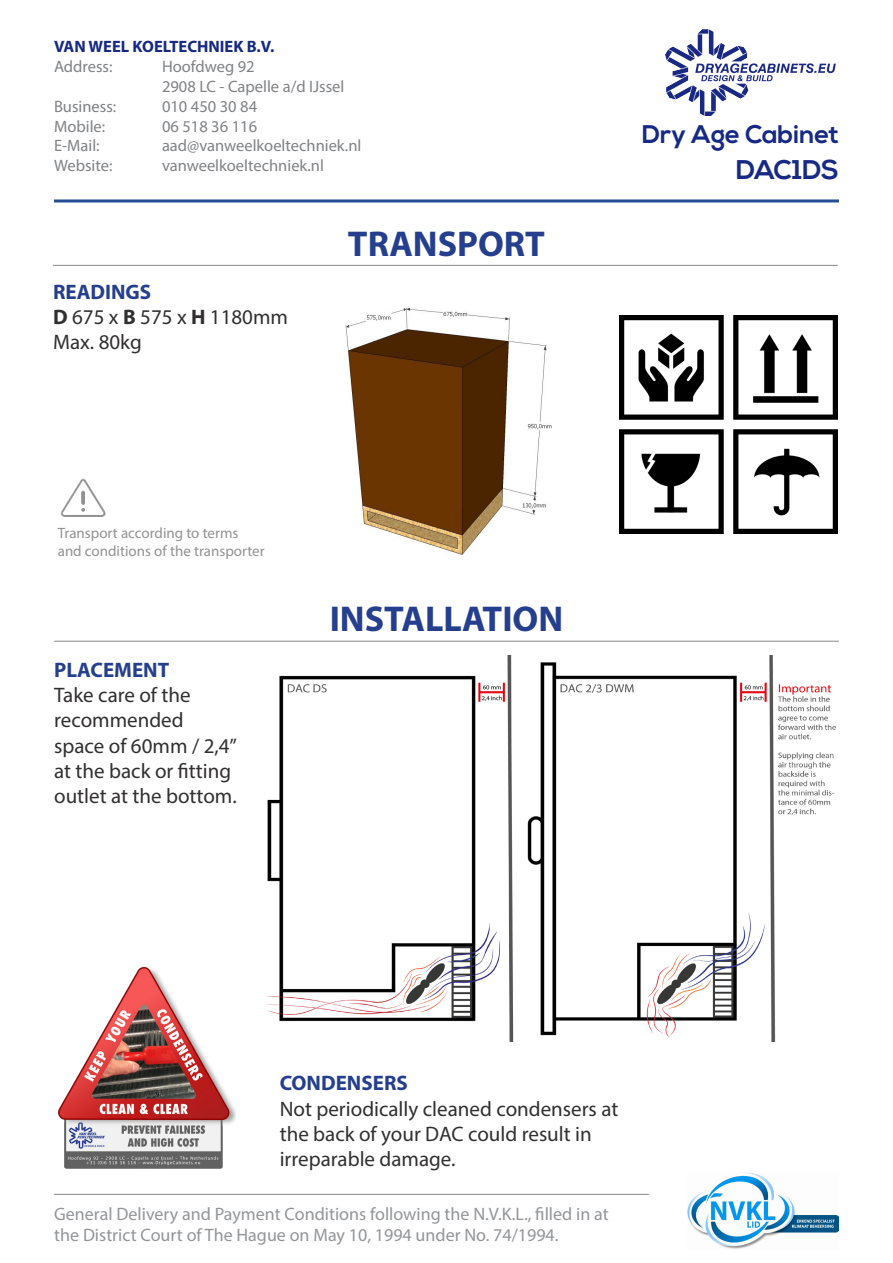
<style>
.page{position:relative;width:893px;height:1263px;background:#fff}
.page>*{position:absolute;margin:0;border:0;box-sizing:border-box;transform-origin:0 0}
.t1{font:700 36px "Myriad Pro";color:#253f8e}
.t2{font:700 27px "Nexa";letter-spacing:-.01em;color:#162985}
.t3{font:700 25.5px "Nexa";color:#162985}
.t4{font:21px/25.2px "Myriad Pro";color:#312f30}
.t5{font:700 21px "Myriad Pro";color:#253f8e}
.t6{font:18px "Myriad Pro";color:#939598}
.t7{font:16.5px "Myriad Pro";color:#808285}
.t8{font:700 16.5px "Myriad Pro";color:#172983}
.t9{font:15px "Myriad Pro";color:#929292}
.s1{font-weight:700}
</style>
<div class="page">
<img style="left:665px;top:29px;width:171px;height:87px">
<hr style="left:54px;top:199px;width:785px;height:3px;background:#244d93">
<hr style="left:53px;top:265px;width:785px;height:1px;background:#939598">
<hr style="left:54px;top:641px;width:785px;height:1px;background:#939598">
<img style="left:688px;top:1172px;width:151px;height:77px">
<hr style="left:54px;top:1194px;width:595px;height:1px;background:#939598">
<img style="left:345px;top:307px;width:207px;height:248px">
<img style="left:268px;top:655px;width:568px;height:387px">
<img style="left:59px;top:967px;width:176px;height:201px">
<img style="left:620px;top:315px;width:218px;height:218px">
<img style="left:60px;top:478px;width:46px;height:39px">
<p class="t8" style="left:54px;top:36px;width:222px">VAN WEEL KOELTECHNIEK B.V.</p>
<p class="t7" style="left:54px;top:56px;width:60px">Address:</p>
<p class="t7" style="left:162px;top:56px;width:94px">Hoofdweg 92</p>
<p class="t7" style="left:162px;top:76px;width:184px">2908 LC - Capelle a/d IJssel</p>
<p class="t7" style="left:54px;top:96px;width:64px">Business:</p>
<p class="t7" style="left:162px;top:96px;width:97px">010 450 30 84</p>
<p class="t7" style="left:54px;top:116px;width:53px">Mobile:</p>
<p class="t7" style="left:162px;top:116px;width:97px">06 518 36 116</p>
<p class="t7" style="left:54px;top:136px;width:47px">E-Mail:</p>
<p class="t7" style="left:162px;top:136px;width:201px">aad@vanweelkoeltechniek.nl</p>
<p class="t7" style="left:54px;top:155px;width:60px">Website:</p>
<p class="t7" style="left:162px;top:155px;width:164px">vanweelkoeltechniek.nl</p>
<p class="t5" style="left:53px;top:278px;width:100px">READINGS</p>
<p class="t4" style="left:53px;top:304px;width:236px"><span class="s1">D</span> 675 x <span class="s1">B</span> 575 x <span class="s1">H</span> 1180mm</p>
<p class="t4" style="left:53px;top:329px;width:90px">Max. 80kg</p>
<p class="t1" style="left:348px;top:220px;width:199px">TRANSPORT</p>
<p class="t9" style="left:58px;top:523px;width:182px">Transport according to terms</p>
<p class="t9" style="left:58px;top:541px;width:208px">and conditions of the transporter</p>
<p class="t5" style="left:54px;top:656px;width:116px">PLACEMENT</p>
<p class="t4" style="left:54px;top:682px;width:138px">Take care of the</p>
<p class="t4" style="left:54px;top:707px;width:184px">recommended space of 60mm / 2,4”</p>
<p class="t4" style="left:54px;top:758px;width:184px">at the back or fitting outlet at the bottom.</p>
<p class="t1" style="left:330px;top:596px;width:235px">INSTALLATION</p>
<p class="t3" style="left:642px;top:119px;width:198px">Dry Age Cabinet</p>
<p class="t2" style="left:736px;top:154px;width:104px">DAC1DS</p>
<p class="t5" style="left:280px;top:1070px;width:130px">CONDENSERS</p>
<p class="t4" style="left:280px;top:1096px;width:340px">Not periodically cleaned condensers at the back of your DAC could result in</p>
<p class="t4" style="left:280px;top:1146px;width:177px">irreparable damage.</p>
<p class="t6" style="left:54px;top:1203px;width:556px">General Delivery and Payment Conditions following the N.V.K.L., filled in at</p>
<p class="t6" style="left:54px;top:1224px;width:506px">the District Court of The Hague on May 10, 1994 under No. 74/1994.</p>
</div>
